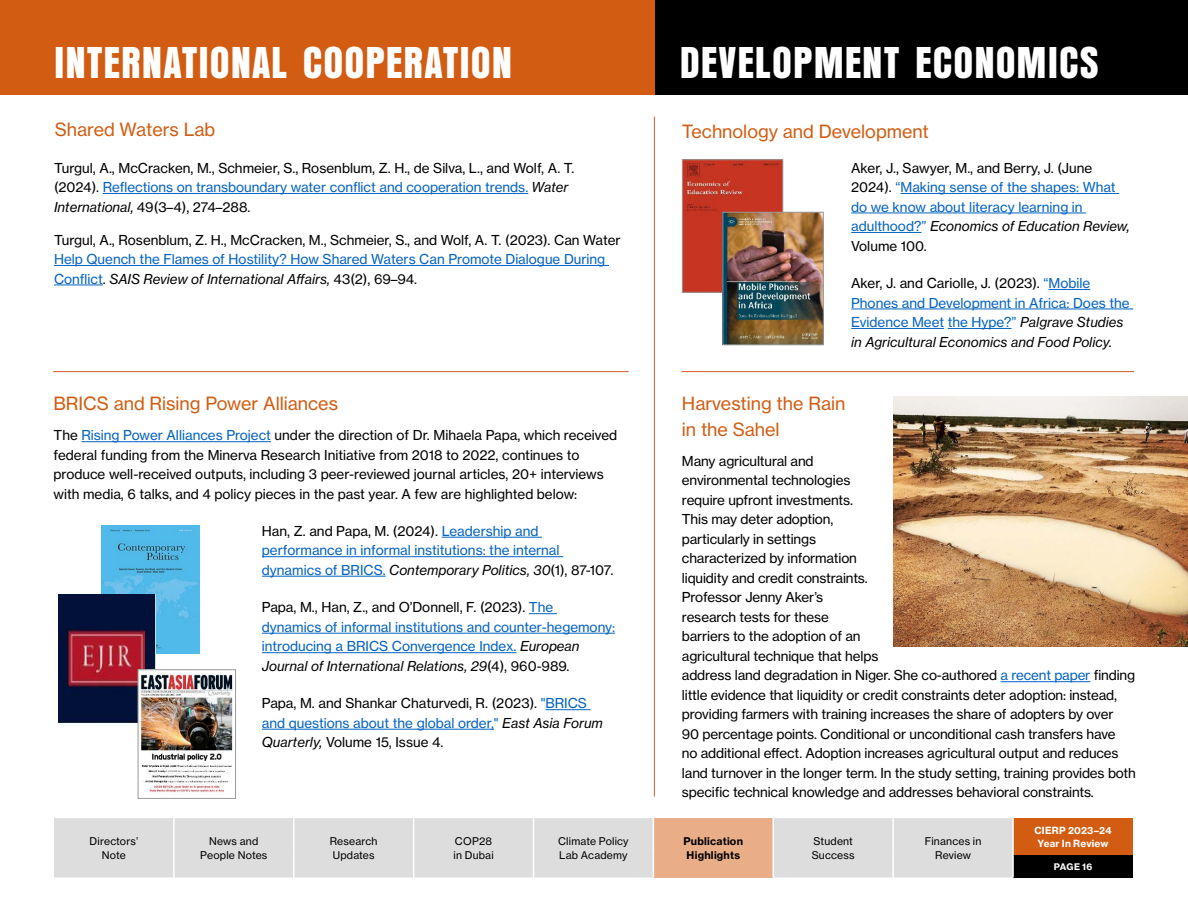
<style>
.page{position:relative;width:1188px;height:918px;background:#fff}
.page>*{position:absolute;margin:0;border:0;box-sizing:border-box;transform-origin:0 0}
.t1{font:46.5px "Anzeigen Gro";letter-spacing:.02em;color:#fff}
.t2{font:18px/25.5px "N Haas Grotesk TX Pro 55 Rg";color:#d25d12}
.t3{font:13.5px/19.5px "N Haas Grotesk TX Pro 55 Rg";letter-spacing:-.01em;color:#000}
.t4{font:13.5px/19.5px "N Haas Grotesk TX Pro 55 Rg";color:#0563c1}
.t5{font:13.5px "N Haas Grotesk TX Pro 56 It";color:#000}
.t6{font:10.5px/14.2px "N Haas Grotesk TX Pro 55 Rg";letter-spacing:.02em;color:#000}
.t7{font:10.5px/14.2px "N Haas Grotesk TX Pro 75 Bd";letter-spacing:.02em;color:#000}
.t8{font:9.75px/12.8px "N Haas Grotesk TX Pro 75 Bd";letter-spacing:.02em;color:#fff;text-align:center}
.t9{font:9px "N Haas Grotesk TX Pro 75 Bd";letter-spacing:.015em;color:#fff}
.s1{color:#0563c1}
.s2{font-family:"N Haas Grotesk TX Pro 56 It"}
.s3{font-family:"N Haas Grotesk TX Pro 55 Rg";color:#0563c1}
.s4{font-family:"N Haas Grotesk TX Pro 55 Rg"}
.s5{color:#000}
.s6{font-family:"N Haas Grotesk TX Pro 56 It";color:#000}
</style>
<div class="page">
<hr style="left:1001px;top:681px;width:89px;height:1px;background:#0563c1">
<hr style="left:53px;top:371px;width:576px;height:1px;background:#d15e27">
<hr style="left:681px;top:371px;width:453px;height:1px;background:#d15e27">
<hr style="left:103px;top:193px;width:425px;height:1px;background:#0563c1">
<hr style="left:54px;top:265px;width:555px;height:1px;background:#0563c1">
<hr style="left:54px;top:285px;width:49px;height:1px;background:#0563c1">
<div style="left:0;top:0;width:1149px;height:94px;background:#d25d12"></div>
<div style="left:655px;top:0;width:533px;height:94px;background:#000"></div>
<img style="left:102px;top:525px;width:97px;height:129px">
<img style="left:58px;top:594px;width:98px;height:129px">
<img style="left:140px;top:671px;width:93px;height:124px">
<div style="left:138px;top:669px;width:98px;height:130px;border:1px solid #999"></div>
<hr style="left:81px;top:441px;width:190px;height:1px;background:#0563c1">
<hr style="left:442px;top:537px;width:100px;height:1px;background:#0563c1">
<hr style="left:262px;top:556px;width:301px;height:1px;background:#0563c1">
<hr style="left:262px;top:576px;width:124px;height:1px;background:#0563c1">
<svg style="left:529px;top:613px;width:28px;height:1px"></svg>
<hr style="left:262px;top:633px;width:353px;height:1px;background:#0563c1">
<hr style="left:262px;top:652px;width:254px;height:1px;background:#0563c1">
<hr style="left:546px;top:709px;width:45px;height:1px;background:#0563c1">
<hr style="left:262px;top:729px;width:232px;height:1px;background:#0563c1">
<img style="left:684px;top:161px;width:97px;height:130px">
<div style="left:682px;top:159px;width:101px;height:134px;border:1px solid #999"></div>
<img style="left:725px;top:214px;width:97px;height:129px">
<div style="left:723px;top:212px;width:101px;height:133px;border:1px solid #999"></div>
<hr style="left:900px;top:193px;width:219px;height:1px;background:#0563c1">
<hr style="left:851px;top:213px;width:235px;height:1px;background:#0563c1">
<hr style="left:851px;top:232px;width:71px;height:1px;background:#0563c1">
<hr style="left:1048px;top:289px;width:42px;height:1px;background:#0563c1">
<hr style="left:851px;top:309px;width:282px;height:1px;background:#0563c1">
<hr style="left:851px;top:328px;width:93px;height:1px;background:#0563c1">
<hr style="left:948px;top:328px;width:64px;height:1px;background:#0563c1">
<img style="left:893px;top:396px;width:295px;height:251px">
<hr style="left:654px;top:117px;width:1px;height:679px;background:#d15e27">
<div style="left:54px;top:818px;width:958px;height:60px;background:#ddd"></div>
<div style="left:653px;top:818px;width:120px;height:60px;background:#e9ae88"></div>
<div style="left:1013px;top:818px;width:120px;height:37px;background:#d25d12"></div>
<div style="left:1013px;top:855px;width:120px;height:23px;background:#000"></div>
<hr style="left:173px;top:818px;width:2px;height:37px;background:#fff">
<hr style="left:293px;top:818px;width:2px;height:37px;background:#fff">
<hr style="left:413px;top:818px;width:1px;height:37px;background:#fff">
<hr style="left:533px;top:818px;width:1px;height:37px;background:#fff">
<hr style="left:653px;top:818px;width:1px;height:37px;background:#fff">
<hr style="left:773px;top:818px;width:1px;height:37px;background:#fff">
<hr style="left:892px;top:818px;width:2px;height:37px;background:#fff">
<hr style="left:1012px;top:818px;width:2px;height:37px;background:#fff">
<hr style="left:173px;top:855px;width:2px;height:23px;background:#fff">
<hr style="left:293px;top:855px;width:2px;height:23px;background:#fff">
<svg style="left:413px;top:855px;width:1px;height:23px"></svg>
<svg style="left:533px;top:855px;width:1px;height:23px"></svg>
<svg style="left:653px;top:855px;width:1px;height:23px"></svg>
<svg style="left:773px;top:855px;width:1px;height:23px"></svg>
<hr style="left:892px;top:855px;width:2px;height:23px;background:#fff">
<hr style="left:1012px;top:855px;width:2px;height:23px;background:#fff">
<h1 class="t1" style="left:54px;top:38px;width:460px">INTERNATIONAL COOPERATION</h1>
<h1 class="t1" style="left:680px;top:38px;width:421px">DEVELOPMENT ECONOMICS</h1>
<h2 class="t2" style="left:55px;top:116px;width:162px">Shared Waters Lab</h2>
<p class="t3" style="left:54px;top:158px;width:522px">Turgul, A., McCracken, M., Schmeier, S., Rosenblum, Z. H., de Silva, L., and Wolf, A. T. (2024). <span class="s1">Reflections on transboundary water conflict and cooperation trends.</span> <span class="s2">Water<br>International,</span> 49(3–4), 274–288.</p>
<p class="t3" style="left:54px;top:230px;width:568px">Turgul, A., Rosenblum, Z. H., McCracken, M., Schmeier, S., and Wolf, A. T. (2023). Can Water</p>
<p class="t4" style="left:54px;top:249px;width:553px">Help Quench the Flames of Hostility? How Shared Waters Can Promote Dialogue During</p>
<p class="t5" style="left:54px;top:270px;width:365px"><span class="s3">Conflict</span><span class="s4">.</span> SAIS Review of International Affairs, <span class="s4">43(2), 69–94.</span></p>
<h2 class="t2" style="left:54px;top:391px;width:286px">BRICS and Rising Power Alliances</h2>
<p class="t3" style="left:54px;top:426px;width:565px">The <span class="s1">Rising Power Alliances Project</span> under the direction of Dr. Mihaela Papa, which received federal funding from the Minerva Research Initiative from 2018 to 2022, continues to produce well-received outputs, including 3 peer-reviewed journal articles, 20+ interviews with media, 6 talks, and 4 policy pieces in the past year. A few are highlighted below:</p>
<p class="t4" style="left:262px;top:521px;width:299px"><span class="s5">Han, Z. and Papa, M. (2024).</span> Leadership and performance in informal institutions: the internal</p>
<p class="t5" style="left:262px;top:562px;width:353px"><span class="s3">dynamics of BRICS.</span> Contemporary Politics, 30<span class="s4">(1), 87-107.</span></p>
<p class="t4" style="left:262px;top:598px;width:355px"><span class="s5">Papa, M., Han, Z., and O’Donnell, F. (2023).</span> The dynamics of informal institutions and counter-hegemony: introducing a BRICS Convergence Index. <span class="s6">European</span></p>
<p class="t5" style="left:262px;top:658px;width:309px">Journal of International Relations, 29<span class="s4">(4), 960-989.</span></p>
<p class="t3" style="left:262px;top:694px;width:343px">Papa, M. and Shankar Chaturvedi, R. (2023). <span class="s1">"BRICS and questions about the global order,"</span> <span class="s2">East Asia Forum<br>Quarterly,</span> Volume 15, Issue 4.</p>
<h2 class="t2" style="left:682px;top:119px;width:249px">Technology and Development</h2>
<p class="t4" style="left:851px;top:158px;width:266px"><span class="s5">Aker, J., Sawyer, M., and Berry, J. (June<br>2024).</span> “Making sense of the shapes: What do we know about literacy learning in</p>
<p class="t5" style="left:851px;top:218px;width:280px"><span class="s3">adulthood?”</span> Economics of Education Review,</p>
<p class="t3" style="left:851px;top:236px;width:77px">Volume 100.</p>
<p class="t4" style="left:851px;top:273px;width:280px"><span class="s5">Aker, J. and Cariolle, J. (2023).</span> “Mobile<br>Phones and Development in Africa: Does the<br>Evidence Meet the Hype?” <span class="s6">Palgrave Studies</span></p>
<p class="t5" style="left:851px;top:333px;width:262px">in Agricultural Economics and Food Policy.</p>
<h2 class="t2" style="left:682px;top:391px;width:165px">Harvesting the Rain in the Sahel</h2>
<p class="t3" style="left:682px;top:451px;width:456px">Many agricultural and<br>environmental technologies<br>require upfront investments.<br>This may deter adoption,<br>particularly in settings<br>characterized by information<br>liquidity and credit constraints.<br>Professor Jenny Aker’s<br>research tests for these<br>barriers to the adoption of an<br>agricultural technique that helps<br>address land degradation in Niger. She co-authored <span class="s1">a recent paper</span> finding little evidence that liquidity or credit constraints deter adoption: instead, providing farmers with training increases the share of adopters by over<br>90 percentage points. Conditional or unconditional cash transfers have<br>no additional effect. Adoption increases agricultural output and reduces land turnover in the longer term. In the study setting, training provides both specific technical knowledge and addresses behavioral constraints.</p>
<p class="t6" style="left:90px;top:834px;width:50px;text-align:center">Directors’<br>Note</p>
<p class="t6" style="left:200px;top:834px;width:69px;text-align:center">News and<br>People Notes</p>
<p class="t6" style="left:330px;top:834px;width:49px">Research<br>Updates</p>
<p class="t6" style="left:453px;top:834px;width:42px">COP28 in Dubai</p>
<p class="t6" style="left:558px;top:834px;width:72px">Climate Policy<br>Lab Academy</p>
<p class="t7" style="left:684px;top:834px;width:61px">Publication<br>Highlights</p>
<p class="t6" style="left:812px;top:834px;width:45px">Student<br>Success</p>
<p class="t6" style="left:925px;top:834px;width:58px;text-align:center">Finances in<br>Review</p>
<p class="t8" style="left:1034px;top:824px;width:79px">CIERP 2023–24<br>Year In Review</p>
<p class="t9" style="left:1054px;top:861px;width:40px">PAGE 16</p>
</div>
